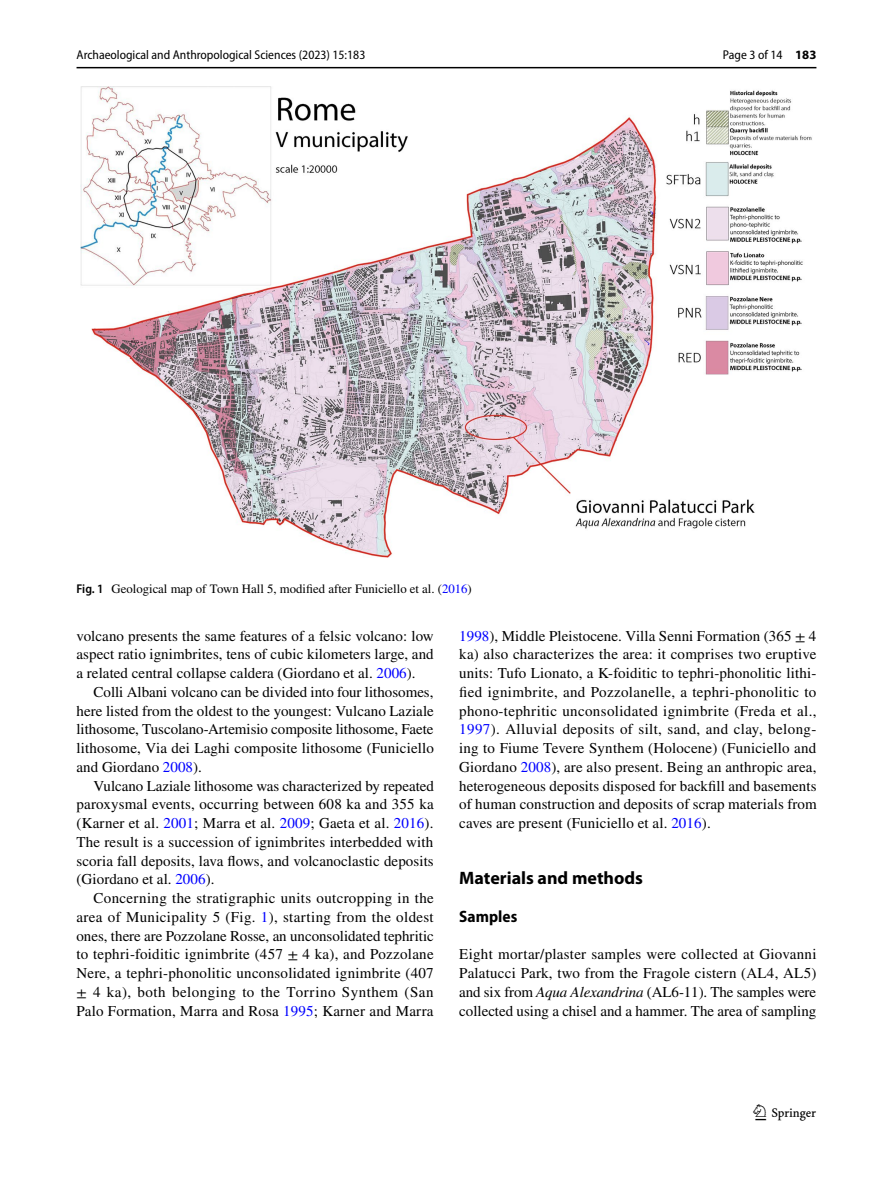
<style>
.page{position:relative;width:893px;height:1187px;background:#fff}
.page>*{position:absolute;margin:0;border:0;box-sizing:border-box;transform-origin:0 0}
.t1{font:22.5px "Springnew Regular 3";color:#000}
.t2{font:700 18px "Myriad Pro";color:#000}
.t3{font:700 semi-condensed 16.5px "Myriad Pro";color:#000}
.t4{font:15px/18.8px "STIX";letter-spacing:.005em;color:#000;text-align:justify}
.t5{font:semi-condensed 12.75px "Myriad Pro";color:#000}
.t6{font:12.75px "STIX";color:#000}
.s1{font-family:"Myriad Pro";font-weight:600;font-stretch:semi-condensed}
.s2{color:#00f}
.s3{font-weight:700;font-stretch:normal}
.s4{font-style:italic}
</style>
<div class="page">
<hr style="left:77px;top:67px;width:739px;height:1px;background:#000">
<img style="left:81px;top:87px;width:731px;height:470px">
<p class="t5" style="left:77px;top:48px;width:290px">Archaeological and Anthropological Sciences (2023) 15:183</p>
<p class="t6" style="left:77px;top:579px;width:397px"><span class="s1">Fig. 1</span> Geological map of Town Hall 5, modified after Funiciello et al. (<span class="s2">2016</span>)</p>
<p class="t5" style="left:723px;top:48px;width:95px">Page 3 of 14 <span class="s3">183</span></p>
<p class="t4" style="left:77px;top:627px;width:359px">volcano presents the same features of a felsic volcano: low aspect ratio ignimbrites, tens of cubic kilometers large, and a related central collapse caldera (Giordano et al. <span class="s2">2006</span>).</p>
<p class="t4" style="left:77px;top:683px;width:359px;text-indent:17px">Colli Albani volcano can be divided into four lithosomes, here listed from the oldest to the youngest: Vulcano Laziale lithosome, Tuscolano-Artemisio composite lithosome, Faete lithosome, Via dei Laghi composite lithosome (Funiciello and Giordano <span class="s2">2008</span>).</p>
<p class="t4" style="left:77px;top:777px;width:359px;text-indent:17px">Vulcano Laziale lithosome was characterized by repeated paroxysmal events, occurring between 608 ka and 355 ka (Karner et al. <span class="s2">2001</span>; Marra et al. <span class="s2">2009</span>; Gaeta et al. <span class="s2">2016</span>).<br>The result is a succession of ignimbrites interbedded with scoria fall deposits, lava flows, and volcanoclastic deposits (Giordano et al. <span class="s2">2006</span>).</p>
<p class="t4" style="left:77px;top:889px;width:359px;text-indent:17px">Concerning the stratigraphic units outcropping in the area of Municipality 5 (Fig. <span class="s2">1</span>), starting from the oldest ones, there are Pozzolane Rosse, an unconsolidated tephritic to tephri-foiditic ignimbrite (457 ± 4 ka), and Pozzolane Nere, a tephri-phonolitic unconsolidated ignimbrite (407 ± 4 ka), both belonging to the Torrino Synthem (San Palo Formation, Marra and Rosa <span class="s2">1995</span>; Karner and Marra</p>
<p class="t4" style="left:459px;top:627px;width:359px"><span class="s2">1998</span>), Middle Pleistocene. Villa Senni Formation (365 ± 4 ka) also characterizes the area: it comprises two eruptive units: Tufo Lionato, a K-foiditic to tephri-phonolitic lithi&shy;fied ignimbrite, and Pozzolanelle, a tephri-phonolitic to phono-tephritic unconsolidated ignimbrite (Freda et al., <span class="s2">1997</span>). Alluvial deposits of silt, sand, and clay, belong&shy;ing to Fiume Tevere Synthem (Holocene) (Funiciello and Giordano <span class="s2">2008</span>), are also present. Being an anthropic area, heterogeneous deposits disposed for backfill and basements of human construction and deposits of scrap materials from caves are present (Funiciello et al. <span class="s2">2016</span>).</p>
<p class="t2" style="left:459px;top:866px;width:185px">Materials and methods</p>
<p class="t3" style="left:459px;top:907px;width:60px">Samples</p>
<p class="t4" style="left:459px;top:946px;width:359px">Eight mortar/plaster samples were collected at Giovanni Palatucci Park, two from the Fragole cistern (AL4, AL5) and six from <span class="s4">Aqua Alexandrina</span> (AL6-11). The samples were collected using a chisel and a hammer. The area of sampling</p>
<h1 class="t1" style="left:755px;top:1104px;width:62px">1 3</h1>
</div>
